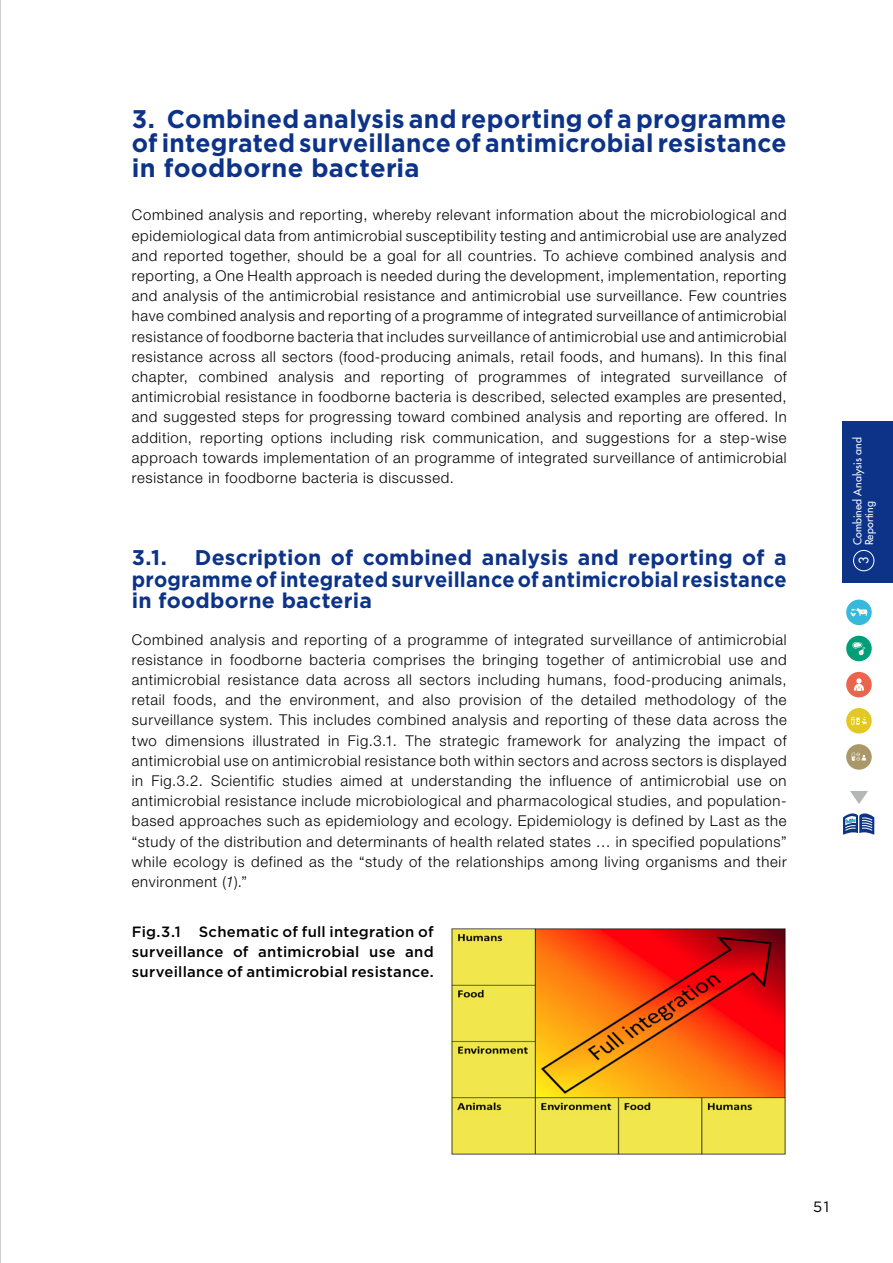
<style>
.page{position:relative;width:893px;height:1263px;background:#fff}
.page>*{position:absolute;margin:0;border:0;box-sizing:border-box;transform-origin:0 0}
.見出し_あお{font:700 25.5px/24.5px "Gotham";letter-spacing:.01em;color:#0c3388;text-align:justify}
.見出し_あお-2{font:700 21.3px/21.8px "Gotham";letter-spacing:.01em;color:#0c3388;text-align:justify}
.main{font:300 14.85px/20.2px "Helvetica Neue LT Std";letter-spacing:.045em;color:#000;text-align:justify}
.グラフタイトル{font:500 14.85px/20.2px "Gotham";letter-spacing:.015em;color:#000;text-align:justify}
.main-2{font:14.85px "Gotham";color:#000}
.main-3{font:500 12.75px "Futura Std";color:#fff}
.main-4{font:500 10.65px/11.7px "Futura Std";letter-spacing:.01em;color:#fff}
.s1{font-style:italic}
</style>
<div class="page">
<div style="left:842px;top:421px;width:51px;height:162px;background:#0c3388"></div>
<div style="left:853px;top:550px;width:21px;height:21px;border:1px solid #fff;border-radius:50%"></div>
<div style="left:846px;top:600px;width:26px;height:25px;background:#36b9da;border-radius:50%"></div>
<svg style="left:850px;top:608px;width:18px;height:9px"></svg>
<div style="left:846px;top:636px;width:26px;height:25px;background:#009f77;border-radius:50%"></div>
<svg style="left:852px;top:642px;width:13px;height:13px"></svg>
<div style="left:846px;top:672px;width:26px;height:25px;background:#eb644d;border-radius:50%"></div>
<svg style="left:854px;top:678px;width:10px;height:13px"></svg>
<div style="left:846px;top:744px;width:26px;height:26px;background:#aa986b;border-radius:50%"></div>
<svg style="left:852px;top:752px;width:14px;height:9px"></svg>
<div style="left:846px;top:708px;width:26px;height:25px;background:#e2c821;border-radius:50%"></div>
<svg style="left:851px;top:717px;width:16px;height:9px"></svg>
<svg style="left:843px;top:813px;width:31px;height:22px"></svg>
<svg style="left:850px;top:791px;width:18px;height:13px"></svg>
<img style="left:451px;top:928px;width:335px;height:227px">
<hr style="left:0;top:0;width:1px;height:1263px;background:#9fa0a0">
<p class="見出し_あお" style="left:132px;top:107px;width:656px">3. Combined analysis and reporting of a programme of integrated surveillance of antimicrobial resistance in foodborne bacteria</p>
<p class="main" style="left:132px;top:205px;width:656px">Combined analysis and reporting, whereby relevant information about the microbiological and epidemiological data from antimicrobial susceptibility testing and antimicrobial use are analyzed and reported together, should be a goal for all countries. To achieve combined analysis and reporting, a One Health approach is needed during the development, implementation, reporting and analysis of the antimicrobial resistance and antimicrobial use surveillance. Few countries have combined analysis and reporting of a programme of integrated surveillance of antimicrobial resistance of foodborne bacteria that includes surveillance of antimicrobial use and antimicrobial resistance across all sectors (food-producing animals, retail foods, and humans). In this final chapter, combined analysis and reporting of programmes of integrated surveillance of antimicrobial resistance in foodborne bacteria is described, selected examples are presented, and suggested steps for progressing toward combined analysis and reporting are offered. In addition, reporting options including risk communication, and suggestions for a step-wise approach towards implementation of an programme of integrated surveillance of antimicrobial resistance in foodborne bacteria is discussed.</p>
<p class="見出し_あお-2" style="left:132px;top:546px;width:656px;text-indent:63px">Description of combined analysis and reporting of a programme of integrated surveillance of antimicrobial resistance in foodborne bacteria</p>
<p class="main" style="left:132px;top:629px;width:656px">Combined analysis and reporting of a programme of integrated surveillance of antimicrobial resistance in foodborne bacteria comprises the bringing together of antimicrobial use and antimicrobial resistance data across all sectors including humans, food-producing animals, retail foods, and the environment, and also provision of the detailed methodology of the surveillance system. This includes combined analysis and reporting of these data across the two dimensions illustrated in Fig.3.1. The strategic framework for analyzing the impact of antimicrobial use on antimicrobial resistance both within sectors and across sectors is displayed in Fig.3.2. Scientific studies aimed at understanding the influence of antimicrobial use on antimicrobial resistance include microbiological and pharmacological studies, and population&shy;based approaches such as epidemiology and ecology. Epidemiology is defined by Last as the “study of the distribution and determinants of health related states … in specified populations” while ecology is defined as the “study of the relationships among living organisms and their environment (<span class="s1">1</span>).”</p>
<p class="グラフタイトル" style="left:132px;top:921px;width:303px">Fig.3.1 Schematic of full integration of surveillance of antimicrobial use and surveillance of antimicrobial resistance.</p>
<p class="見出し_あお-2" style="left:132px;top:546px;width:37px">3.1.</p>
<p class="main-4" style="left:852px;top:545px;width:109px;rotate:-90deg">Combined Analysis and<br>Reporting</p>
<p class="main-3" style="left:856px;top:564px;width:9px;rotate:-90deg">3</p>
<p class="main-2" style="left:813px;top:1197px;width:18px">51</p>
</div>
